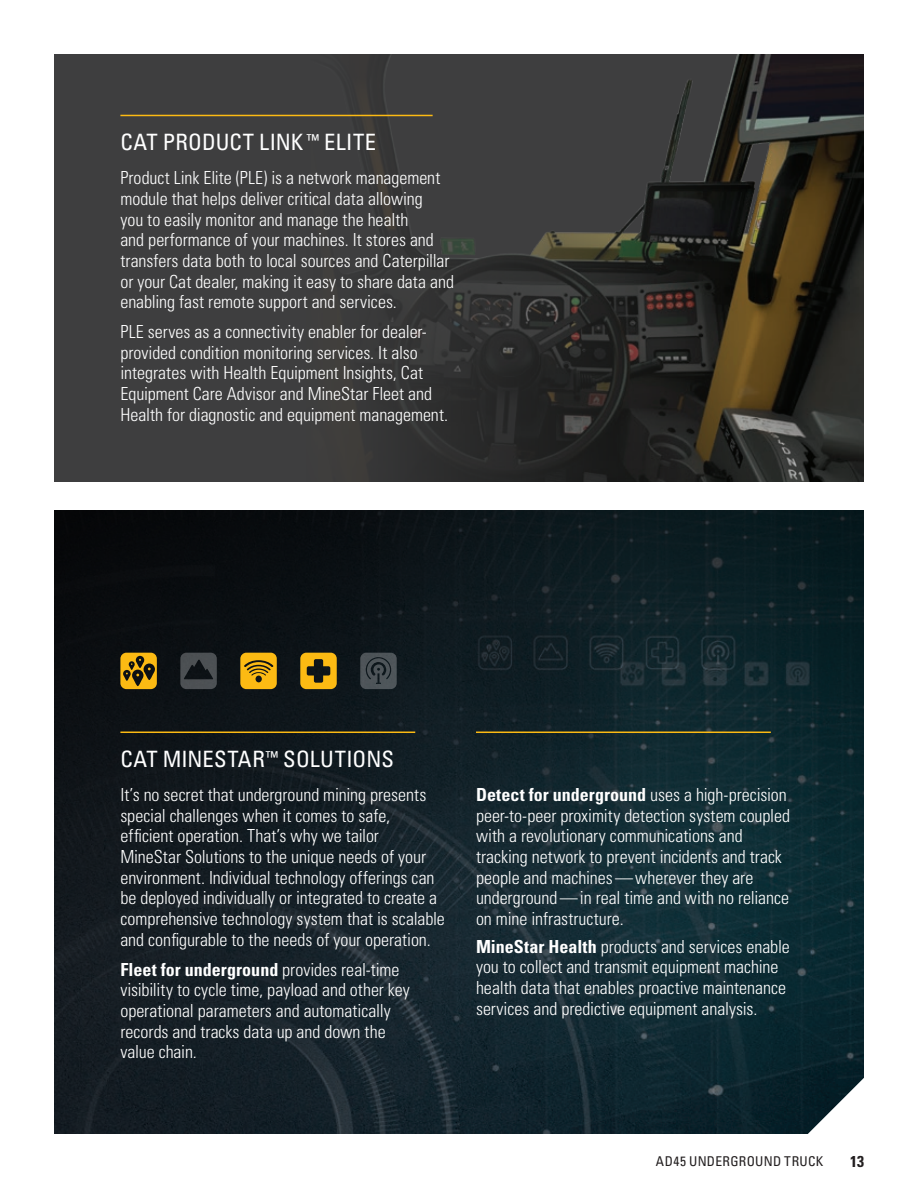
<style>
.page{position:relative;width:918px;height:1188px;background:#fff}
.page>*{position:absolute;margin:0;border:0;box-sizing:border-box;transform-origin:0 0}
.Call_out_with_rule{font:condensed 22.5px "Univers LT Std";letter-spacing:.01em;color:#fff}
.Copy{font:300 condensed 18px/20.7px "Univers LT Std";color:#fff}
.copy_w_bullets{font:300 condensed 18px/20.7px "Univers LT Std";color:#fff}
.t1{font:700 condensed 15.75px "Univers LT Std";color:#231f20}
.t2{font:condensed 13.5px "Univers LT Std";letter-spacing:.03em;color:#231f20}
.s1{font-weight:700}
</style>
<div class="page">
<div style="left:54px;top:54px;width:810px;height:428px;background:#3e3e3f"></div>
<img style="left:247px;top:54px;width:617px;height:428px">
<hr style="left:120px;top:115px;width:313px;height:1px;background:#fcba13">
<svg style="left:54px;top:510px;width:810px;height:624px;background:#112027"></svg>
<hr style="left:120px;top:732px;width:295px;height:1px;background:#fcba13">
<hr style="left:476px;top:732px;width:295px;height:1px;background:#fcba13">
<svg style="left:180px;top:653px;width:37px;height:36px"></svg>
<svg style="left:300px;top:653px;width:37px;height:36px"></svg>
<svg style="left:120px;top:653px;width:37px;height:36px"></svg>
<svg style="left:240px;top:653px;width:37px;height:36px"></svg>
<svg style="left:360px;top:653px;width:37px;height:36px"></svg>
<svg style="left:808px;top:1078px;width:56px;height:56px"></svg>
<p class="Call_out_with_rule" style="left:120px;top:128px;width:257px">CAT PRODUCT LINK <sup>™</sup> ELITE</p>
<p class="Copy" style="left:120px;top:167px;width:335px">Product Link Elite (PLE) is a network management module that helps deliver critical data allowing<br>you to easily monitor and manage the health<br>and performance of your machines. It stores and transfers data both to local sources and Caterpillar or your Cat dealer, making it easy to share data and enabling fast remote support and services.</p>
<p class="Copy" style="left:120px;top:321px;width:329px">PLE serves as a connectivity enabler for dealer&shy;provided condition monitoring services. It also integrates with Health Equipment Insights, Cat Equipment Care Advisor and MineStar Fleet and Health for diagnostic and equipment management.</p>
<p class="Call_out_with_rule" style="left:120px;top:745px;width:275px">CAT MINESTAR<sup>™</sup> SOLUTIONS</p>
<p class="Copy" style="left:120px;top:784px;width:326px">It’s no secret that underground mining presents special challenges when it comes to safe, efficient operation. That’s why we tailor<br>MineStar Solutions to the unique needs of your environment. Individual technology offerings can be deployed individually or integrated to create a comprehensive technology system that is scalable and configurable to the needs of your operation.</p>
<p class="copy_w_bullets" style="left:120px;top:959px;width:291px"><span class="s1">Fleet for underground</span> provides real-time visibility to cycle time, payload and other key operational parameters and automatically records and tracks data up and down the value chain.</p>
<p class="copy_w_bullets" style="left:476px;top:784px;width:316px"><span class="s1">Detect for underground</span> uses a high-precision peer-to-peer proximity detection system coupled with a revolutionary communications and tracking network to prevent incidents and track people and machines—wherever they are underground—in real time and with no reliance on mine infrastructure.</p>
<p class="copy_w_bullets" style="left:476px;top:936px;width:315px"><span class="s1">MineStar Health</span> products and services enable you to collect and transmit equipment machine health data that enables proactive maintenance services and predictive equipment analysis.</p>
<p class="t2" style="left:656px;top:1153px;width:169px">AD45 UNDERGROUND TRUCK</p>
<p class="t1" style="left:850px;top:1151px;width:15px">13</p>
</div>
